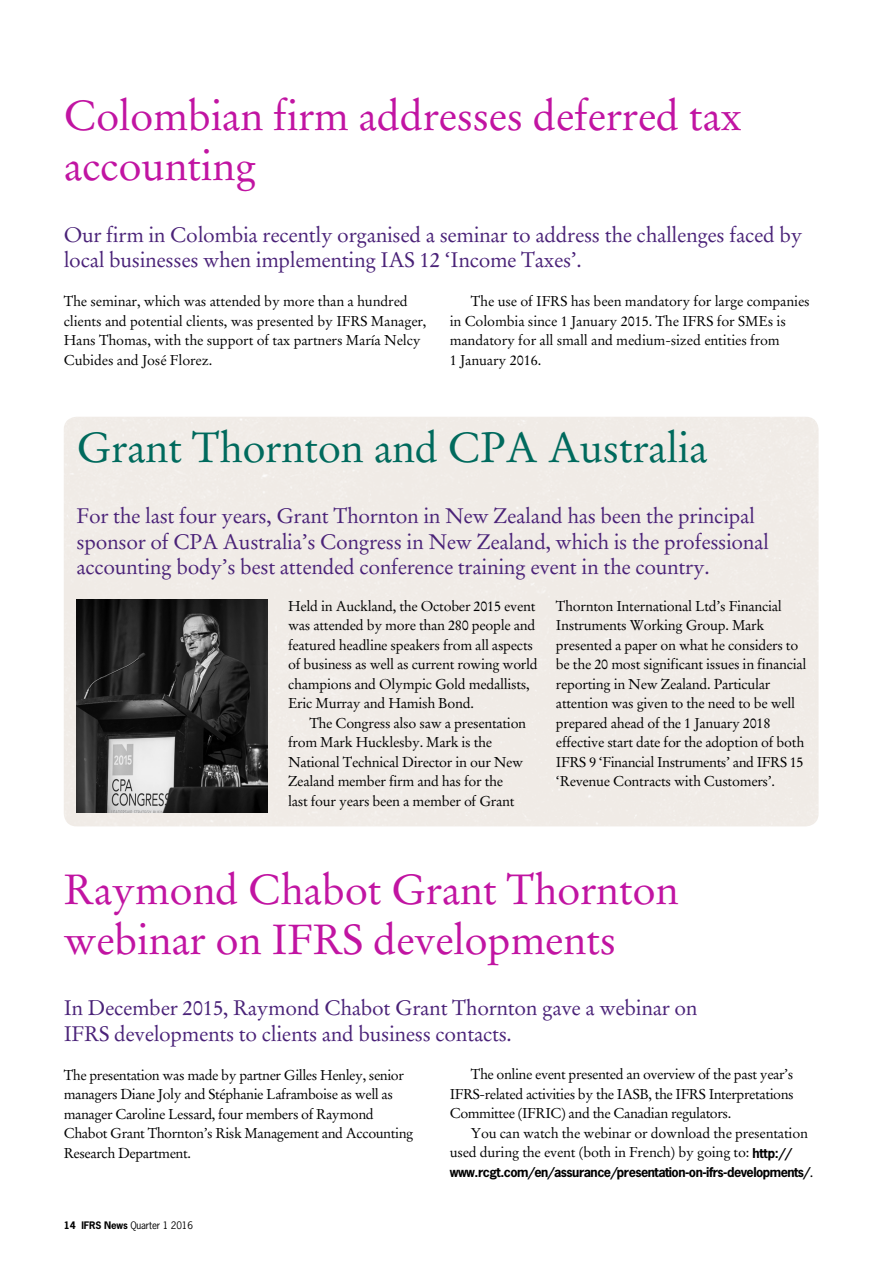
<style>
.page{position:relative;width:893px;height:1263px;background:#fff}
.page>*{position:absolute;margin:0;border:0;box-sizing:border-box;transform-origin:0 0}
.t1{font:42px/49.5px "Stempel Garamond";letter-spacing:-.01em;color:#c114a2}
.t2{font:42px "Stempel Garamond";letter-spacing:-.01em;color:#006a5d}
.t3{font:21px/25.5px "Stempel Garamond";letter-spacing:-.015em;color:#4a2278}
.t4{font:14.25px/19.5px "Stempel Garamond";letter-spacing:-.02em;color:#000}
.t5{font:700 12.75px "News Gothic";letter-spacing:-.04em;color:#000}
.t6{font:9.75px "News Gothic";letter-spacing:-.015em;color:#000}
.s1{font-family:"News Gothic";font-weight:700;font-size:12.75px}
.s2{font-family:"Stempel Garamond";font-weight:400;font-size:14.25px}
.s3{font-weight:700}
</style>
<div class="page">
<div style="left:64px;top:417px;width:755px;height:410px;background:#f0ebe7"></div>
<img style="left:77px;top:600px;width:191px;height:212px">
<h1 class="t1" style="left:64px;top:92px;width:679px">Colombian firm addresses deferred tax accounting</h1>
<h2 class="t3" style="left:64px;top:222px;width:740px">Our firm in Colombia recently organised a seminar to address the challenges faced by local businesses when implementing IAS 12 ‘Income Taxes’.</h2>
<p class="t4" style="left:64px;top:292px;width:364px">The seminar, which was attended by more than a hundred clients and potential clients, was presented by IFRS Manager, Hans Thomas, with the support of tax partners María Nelcy Cubides and José Florez.</p>
<p class="t4" style="left:450px;top:292px;width:362px;text-indent:21px">The use of IFRS has been mandatory for large companies in Colombia since 1 January 2015. The IFRS for SMEs is mandatory for all small and medium-sized entities from<br>1 January 2016.</p>
<h1 class="t2" style="left:77px;top:422px;width:633px">Grant Thornton and CPA Australia</h1>
<h2 class="t3" style="left:77px;top:504px;width:694px">For the last four years, Grant Thornton in New Zealand has been the principal sponsor of CPA Australia’s Congress in New Zealand, which is the professional accounting body’s best attended conference training event in the country.</h2>
<p class="t4" style="left:288px;top:596px;width:251px">Held in Auckland, the October 2015 event was attended by more than 280 people and featured headline speakers from all aspects of business as well as current rowing world champions and Olympic Gold medallists, Eric Murray and Hamish Bond.</p>
<p class="t4" style="left:288px;top:713px;width:240px;text-indent:21px">The Congress also saw a presentation from Mark Hucklesby. Mark is the National Technical Director in our New Zealand member firm and has for the last four years been a member of Grant</p>
<p class="t4" style="left:556px;top:596px;width:252px">Thornton International Ltd’s Financial Instruments Working Group. Mark presented a paper on what he considers to be the 20 most significant issues in financial reporting in New Zealand. Particular attention was given to the need to be well prepared ahead of the 1 January 2018 effective start date for the adoption of both IFRS 9 ‘Financial Instruments’ and IFRS 15 ‘Revenue Contracts with Customers’.</p>
<h1 class="t1" style="left:64px;top:865px;width:616px">Raymond Chabot Grant Thornton webinar on IFRS developments</h1>
<h2 class="t3" style="left:64px;top:995px;width:635px">In December 2015, Raymond Chabot Grant Thornton gave a webinar on<br>IFRS developments to clients and business contacts.</h2>
<p class="t4" style="left:64px;top:1065px;width:351px">The presentation was made by partner Gilles Henley, senior managers Diane Joly and Stéphanie Laframboise as well as manager Caroline Lessard, four members of Raymond Chabot Grant Thornton’s Risk Management and Accounting Research Department.</p>
<p class="t4" style="left:450px;top:1065px;width:346px;text-align:justify;text-indent:21px">The online event presented an overview of the past year’s IFRS-related activities by the IASB, the IFRS Interpretations Committee (IFRIC) and the Canadian regulators.</p>
<p class="t4" style="left:450px;top:1123px;width:360px;text-indent:21px">You can watch the webinar or download the presentation used during the event (both in French) by going to: <span class="s1">http://</span></p>
<p class="t5" style="left:450px;top:1164px;width:365px">www.rcgt.com/en/assurance/presentation-on-ifrs-developments/<span class="s2">.</span></p>
<p class="t6" style="left:64px;top:1219px;width:131px"><span class="s3">14 IFRS News</span> Quarter 1 2016</p>
</div>
